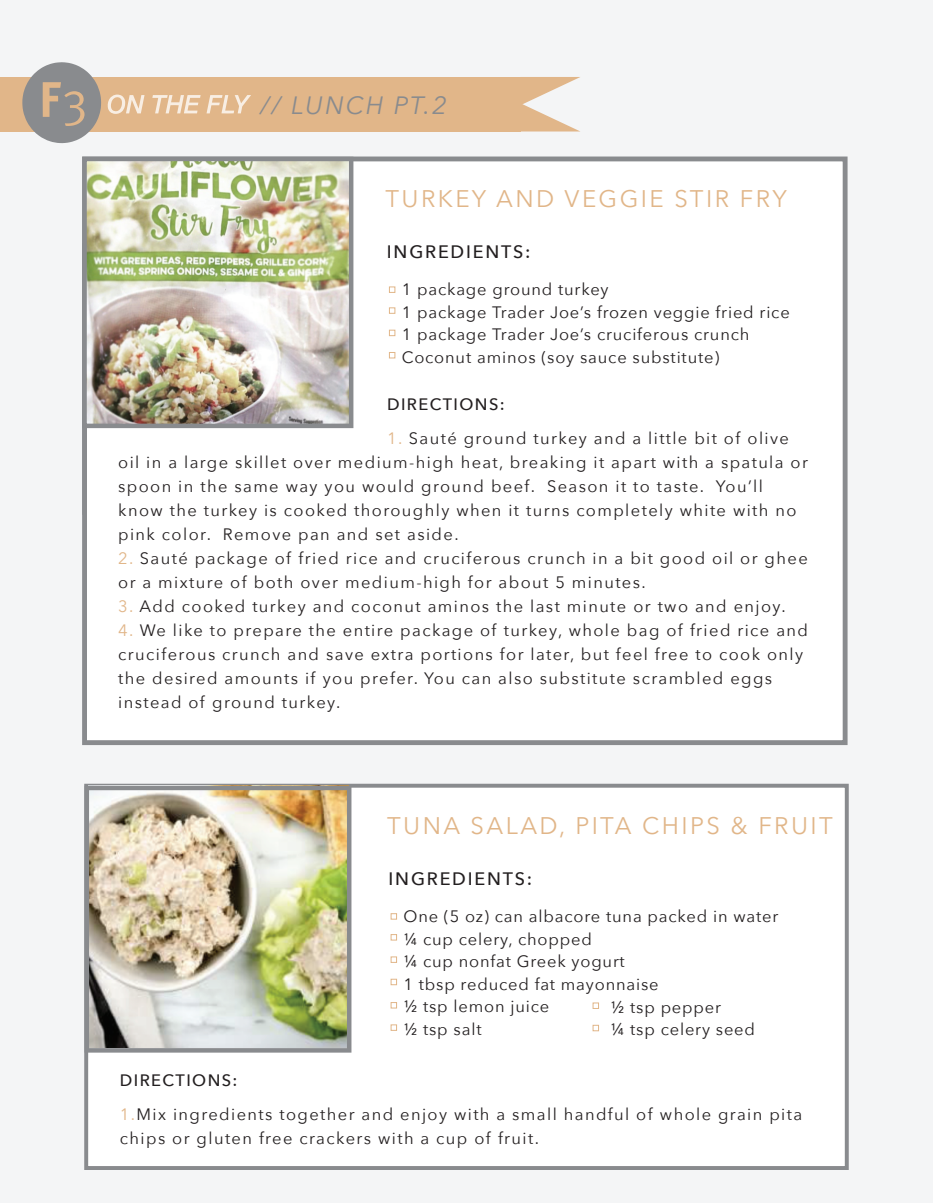
<style>
.page{position:relative;width:933px;height:1203px;background:#f4f5f6}
.page>*{position:absolute;margin:0;border:0;box-sizing:border-box;transform-origin:0 0}
.t1{font:italic 25.05px "Avenir Next";letter-spacing:.08em;color:#898b8e}
.t2{font:24px "Avenir Next";letter-spacing:.1em;color:#e1b689}
.t3{font:500 18px "Avenir Next";letter-spacing:.1em;color:#231f20}
.t4{font:16.5px/24px "Avenir Next";letter-spacing:.085em;color:#231f20}
.t5{font:16.5px/22.5px "Avenir Next";letter-spacing:.05em;color:#231f20}
.t6{font:500 16.5px "Avenir Next";letter-spacing:.085em;color:#231f20}
.s1{color:#e1b689}
.s2{font-weight:500}
</style>
<div class="page">
<div style="left:0;top:77px;width:520px;height:55px;background:#e1b689"></div>
<svg style="left:520px;top:77px;width:60px;height:55px"></svg>
<svg style="left:22px;top:62px;width:79px;height:81px"></svg>
<svg style="left:108px;top:95px;width:37px;height:19px"></svg>
<svg style="left:152px;top:95px;width:49px;height:18px"></svg>
<svg style="left:207px;top:95px;width:44px;height:18px"></svg>
<div style="left:82px;top:157px;width:766px;height:588px;background:#fff;border:5px solid #898b8e"></div>
<div style="left:389px;top:307px;width:6px;height:7px;border:1px solid #e1b689"></div>
<svg style="left:389px;top:330px;width:6px;height:6px"></svg>
<svg style="left:389px;top:352px;width:6px;height:6px"></svg>
<svg style="left:389px;top:287px;width:6px;height:6px"></svg>
<div style="left:84px;top:784px;width:765px;height:386px;background:#fff;border:4px solid #898b8e"></div>
<svg style="left:391px;top:934px;width:6px;height:6px"></svg>
<svg style="left:391px;top:957px;width:6px;height:6px"></svg>
<svg style="left:391px;top:979px;width:6px;height:6px"></svg>
<div style="left:391px;top:913px;width:6px;height:7px;border:1px solid #e1b689"></div>
<svg style="left:391px;top:1002px;width:6px;height:6px"></svg>
<svg style="left:391px;top:1025px;width:6px;height:6px"></svg>
<svg style="left:593px;top:1003px;width:6px;height:6px"></svg>
<svg style="left:593px;top:1025px;width:6px;height:6px"></svg>
<img style="left:87px;top:162px;width:261px;height:261px">
<div style="left:82px;top:157px;width:271px;height:271px;border:4px solid #898b8e"></div>
<img style="left:85px;top:786px;width:266px;height:267px">
<h1 class="t1" style="left:260px;top:84px;width:188px">// LUNCH PT.2</h1>
<h2 class="t2" style="left:386px;top:179px;width:403px">TURKEY AND VEGGIE STIR FRY</h2>
<p class="t3" style="left:387px;top:236px;width:145px">INGREDIENTS:</p>
<p class="t5" style="left:402px;top:278px;width:389px">1 package ground turkey<br>1 package Trader Joe’s frozen veggie fried rice 1 package Trader Joe’s cruciferous crunch Coconut aminos (soy sauce substitute)</p>
<p class="t6" style="left:387px;top:390px;width:119px">DIRECTIONS:</p>
<p class="t4" style="left:387px;top:426px;width:403px"><span class="s1">1.</span> Sauté ground turkey and a little bit of olive</p>
<p class="t4" style="left:118px;top:449px;width:691px">oil in a large skillet over medium-high heat, breaking it apart with a spatula or spoon in the same way you would ground beef. Season it to taste. You’ll know the turkey is cooked thoroughly when it turns completely white with no pink color. Remove pan and set aside.</p>
<p class="t4" style="left:118px;top:545px;width:691px"><span class="s1">2.</span> Sauté package of fried rice and cruciferous crunch in a bit good oil or ghee or a mixture of both over medium-high for about 5 minutes.</p>
<p class="t4" style="left:118px;top:593px;width:669px"><span class="s1">3.</span> Add cooked turkey and coconut aminos the last minute or two and enjoy.</p>
<p class="t4" style="left:118px;top:617px;width:691px"><span class="s1">4.</span> We like to prepare the entire package of turkey, whole bag of fried rice and cruciferous crunch and save extra portions for later, but feel free to cook only the desired amounts if you prefer. You can also substitute scrambled eggs instead of ground turkey.</p>
<h2 class="t2" style="left:387px;top:806px;width:447px">TUNA SALAD, PITA CHIPS &amp; FRUIT</h2>
<p class="t3" style="left:389px;top:863px;width:145px">INGREDIENTS:</p>
<p class="t5" style="left:403px;top:904px;width:376px">One (5 oz) can albacore tuna packed in water ¼ cup celery, chopped<br>¼ cup nonfat Greek yogurt<br>1 tbsp reduced fat mayonnaise<br>½ tsp lemon juice<br>½ tsp salt</p>
<p class="t4" style="left:120px;top:1062px;width:684px;line-height:34.5px"><span class="s2">DIRECTIONS:<br></span><span class="s1">1.</span>Mix ingredients together and enjoy with a small handful of whole grain pita</p>
<p class="t4" style="left:120px;top:1126px;width:421px">chips or gluten free crackers with a cup of fruit.</p>
<p class="t5" style="left:611px;top:995px;width:146px">½ tsp pepper<br>¼ tsp celery seed</p>
</div>
